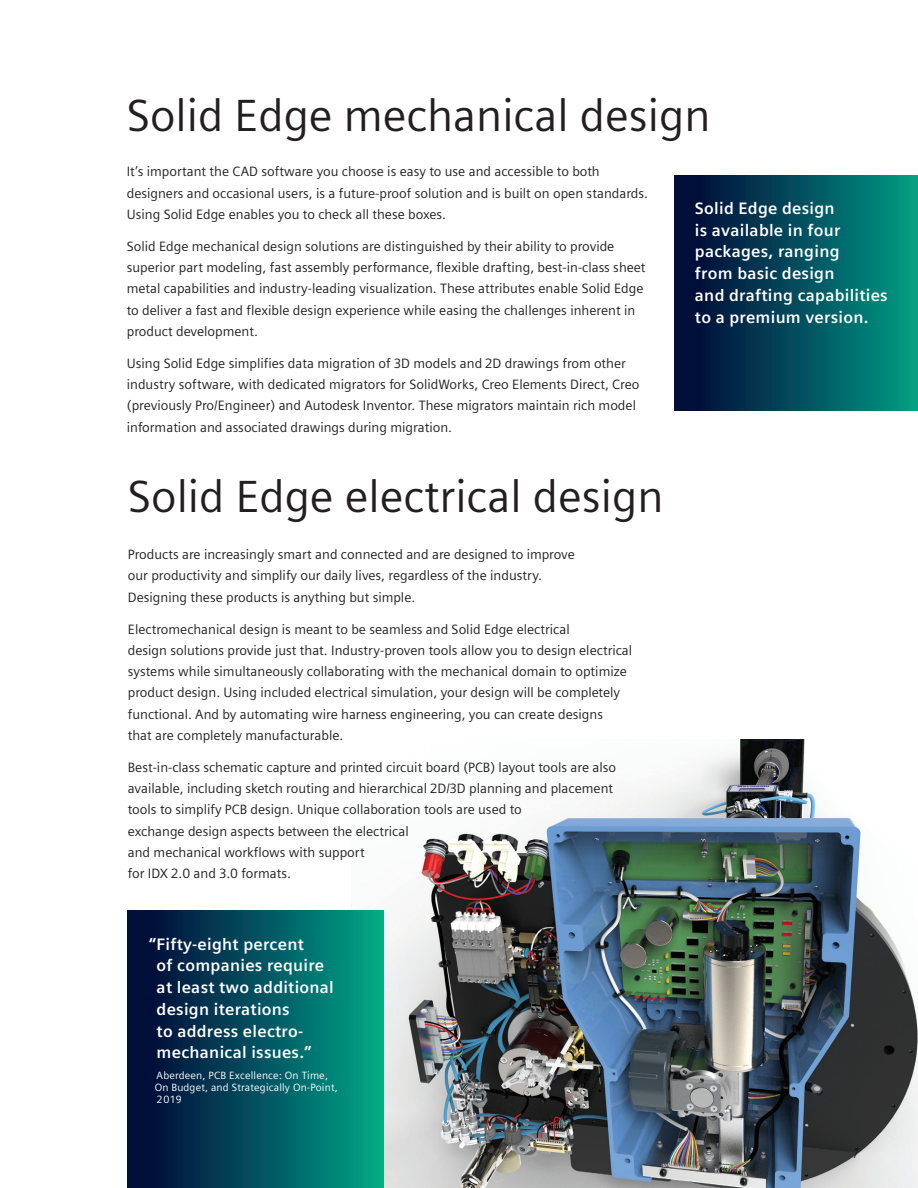
<style>
.page{position:relative;width:918px;height:1188px;background:#fff}
.page>*{position:absolute;margin:0;border:0;box-sizing:border-box;transform-origin:0 0}
.Headline_22pt_120___Color_Black{font:45px "Siemens Sans";color:#231f20}
.Quotation_11_pt_white_reverse{font:700 16.5px/21.8px "Siemens Sans Global";letter-spacing:.015em;color:#fff}
.Copy_9pt_5mm{font:13.5px/21.3px "Siemens Sans";color:#231f20}
.t1{font:11.25px "Siemens Sans";color:#231f20}
.Quotation_Credit_7pt_white{font:10.5px/12px "Siemens Sans Global";letter-spacing:.015em;color:#fff}
</style>
<div class="page">
<div style="left:675px;top:175px;width:243px;height:235px;background:linear-gradient(to right,#020235,#029b85)"></div>
<img style="left:351px;top:740px;width:567px;height:448px">
<div style="left:128px;top:911px;width:256px;height:277px;background:linear-gradient(to right,#020135,#02a588)"></div>
<p class="Headline_22pt_120___Color_Black" style="left:127px;top:90px;width:585px">Solid Edge mechanical design</p>
<p class="Copy_9pt_5mm" style="left:127px;top:161px;width:523px">It’s important the CAD software you choose is easy to use and accessible to both designers and occasional users, is a future-proof solution and is built on open standards.<br>Using Solid Edge enables you to check all these boxes.</p>
<p class="Copy_9pt_5mm" style="left:127px;top:236px;width:520px">Solid Edge mechanical design solutions are distinguished by their ability to provide superior part modeling, fast assembly performance, flexible drafting, best-in-class sheet metal capabilities and industry-leading visualization. These attributes enable Solid Edge to deliver a fast and flexible design experience while easing the challenges inherent in product development.</p>
<p class="Copy_9pt_5mm" style="left:127px;top:353px;width:514px">Using Solid Edge simplifies data migration of 3D models and 2D drawings from other industry software, with dedicated migrators for SolidWorks, Creo Elements Direct, Creo (previously Pro/Engineer) and Autodesk Inventor. These migrators maintain rich model information and associated drawings during migration.</p>
<p class="Headline_22pt_120___Color_Black" style="left:128px;top:471px;width:537px">Solid Edge electrical design</p>
<p class="Copy_9pt_5mm" style="left:128px;top:544px;width:448px">Products are increasingly smart and connected and are designed to improve our productivity and simplify our daily lives, regardless of the industry.<br>Designing these products is anything but simple.</p>
<p class="Copy_9pt_5mm" style="left:128px;top:618px;width:506px">Electromechanical design is meant to be seamless and Solid Edge electrical<br>design solutions provide just that. Industry-proven tools allow you to design electrical systems while simultaneously collaborating with the mechanical domain to optimize product design. Using included electrical simulation, your design will be completely functional. And by automating wire harness engineering, you can create designs<br>that are completely manufacturable.</p>
<p class="Copy_9pt_5mm" style="left:128px;top:757px;width:490px">Best-in-class schematic capture and printed circuit board (PCB) layout tools are also available, including sketch routing and hierarchical 2D/3D planning and placement tools to simplify PCB design. Unique collaboration tools are used to<br>exchange design aspects between the electrical<br>and mechanical workflows with support<br>for IDX 2.0 and 3.0 formats.</p>
<p class="Quotation_11_pt_white_reverse" style="left:157px;top:933px;width:179px;text-indent:-8px">“Fifty-eight percent<br>of companies require at least two additional design iterations<br>to address electro&shy;mechanical issues.”</p>
<p class="Quotation_Credit_7pt_white" style="left:155px;top:1069px;width:185px">Aberdeen, PCB Excellence: On Time,<br>On Budget, and Strategically On-Point,<br>2019</p>
<p class="Quotation_11_pt_white_reverse" style="left:695px;top:197px;width:194px">Solid Edge design<br>is available in four packages, ranging<br>from basic design<br>and drafting capabilities to a premium version.</p>
<p class="t1" style="left:853px;top:1148px;width:7px">7</p>
</div>
